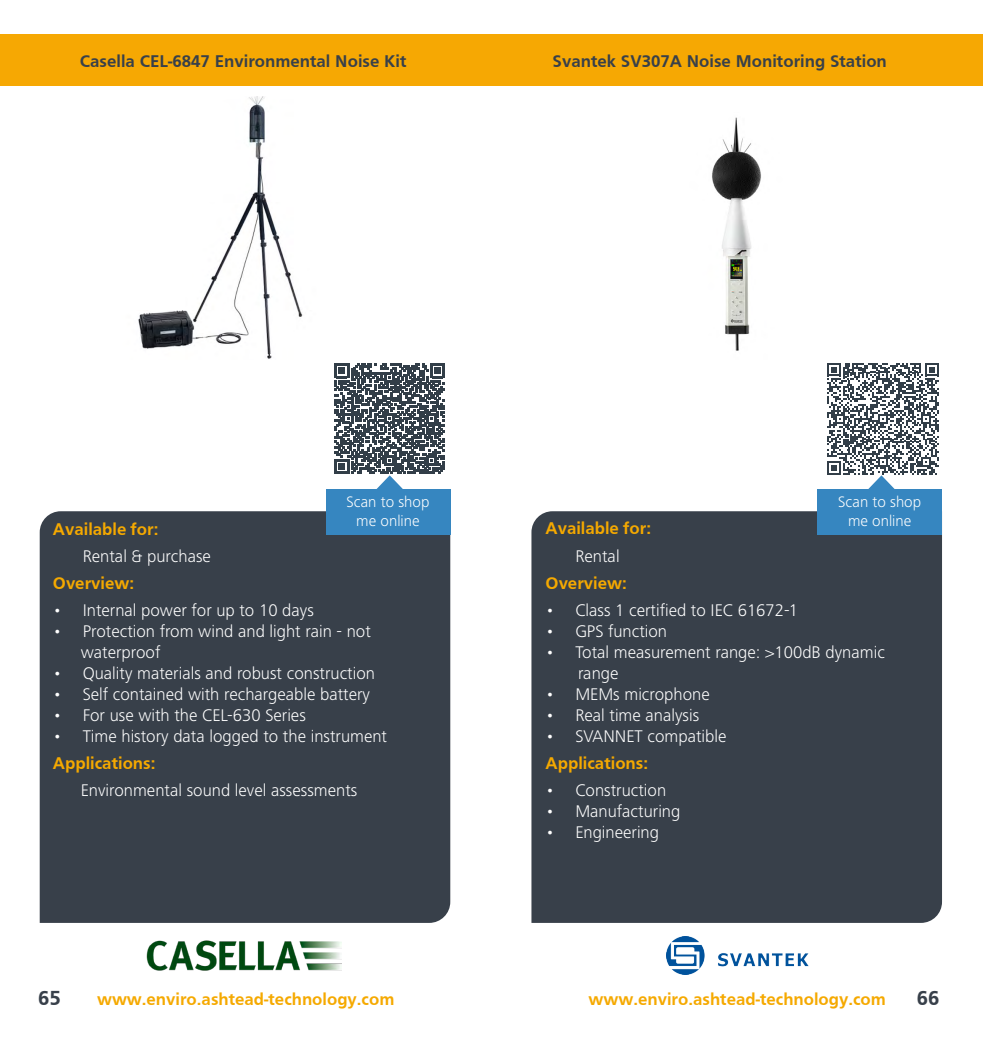
<style>
.page{position:relative;width:983px;height:1042px;background:#fff}
.page>*{position:absolute;margin:0;border:0;box-sizing:border-box;transform-origin:0 0}
.t1{font:700 21px "Frutiger";color:#38404a}
.t2{font:300 17.5px/21px "Frutiger Next LT";color:#fff}
.t3{font:700 17.5px "Frutiger";color:#f5a900}
.t4{font:700 17.5px "Frutiger";color:#38404a}
.t5{font:300 15.75px/18.9px "Frutiger Next LT";color:#fff;text-align:center}
</style>
<div class="page">
<div style="left:0;top:35px;width:982px;height:51px;background:#f6a803"></div>
<div style="left:531px;top:511px;width:410px;height:412px;background:#38404a"></div>
<div style="left:817px;top:489px;width:125px;height:45px;background:#3686c0"></div>
<div style="left:40px;top:511px;width:410px;height:412px;background:#38404a"></div>
<div style="left:325px;top:489px;width:125px;height:45px;background:#3686c0"></div>
<div style="left:47px;top:570px;width:395px;height:205px;background:#38404a"></div>
<hr style="left:45px;top:750px;width:2px;height:25px;background:#38404a">
<hr style="left:442px;top:750px;width:2px;height:25px;background:#38404a">
<hr style="left:45px;top:775px;width:399px;height:2px;background:#38404a">
<hr style="left:45px;top:777px;width:2px;height:29px;background:#38404a">
<hr style="left:442px;top:777px;width:2px;height:29px;background:#38404a">
<hr style="left:45px;top:806px;width:399px;height:2px;background:#38404a">
<hr style="left:45px;top:597px;width:2px;height:151px;background:#38404a">
<hr style="left:442px;top:597px;width:2px;height:151px;background:#38404a">
<hr style="left:45px;top:748px;width:399px;height:2px;background:#38404a">
<hr style="left:45px;top:570px;width:2px;height:26px;background:#38404a">
<hr style="left:442px;top:570px;width:2px;height:26px;background:#38404a">
<hr style="left:45px;top:596px;width:399px;height:1px;background:#38404a">
<hr style="left:45px;top:542px;width:2px;height:27px;background:#38404a">
<hr style="left:442px;top:542px;width:2px;height:27px;background:#38404a">
<hr style="left:45px;top:569px;width:399px;height:1px;background:#38404a">
<img style="left:146px;top:940px;width:195px;height:31px">
<img style="left:138px;top:97px;width:165px;height:262px">
<div style="left:539px;top:570px;width:395px;height:205px;background:#38404a"></div>
<hr style="left:537px;top:750px;width:2px;height:25px;background:#38404a">
<hr style="left:934px;top:750px;width:2px;height:25px;background:#38404a">
<hr style="left:537px;top:775px;width:399px;height:2px;background:#38404a">
<hr style="left:537px;top:777px;width:2px;height:111px;background:#38404a">
<hr style="left:934px;top:777px;width:2px;height:111px;background:#38404a">
<hr style="left:537px;top:888px;width:399px;height:2px;background:#38404a">
<hr style="left:537px;top:597px;width:2px;height:151px;background:#38404a">
<hr style="left:934px;top:597px;width:2px;height:151px;background:#38404a">
<hr style="left:537px;top:748px;width:399px;height:2px;background:#38404a">
<hr style="left:537px;top:570px;width:2px;height:25px;background:#38404a">
<hr style="left:934px;top:570px;width:2px;height:25px;background:#38404a">
<hr style="left:537px;top:595px;width:399px;height:2px;background:#38404a">
<hr style="left:537px;top:542px;width:2px;height:26px;background:#38404a">
<hr style="left:934px;top:542px;width:2px;height:26px;background:#38404a">
<hr style="left:537px;top:568px;width:399px;height:2px;background:#38404a">
<img style="left:712px;top:117px;width:49px;height:234px">
<img style="left:666px;top:937px;width:142px;height:38px">
<svg style="left:827px;top:363px;width:111px;height:126px"></svg>
<svg style="left:334px;top:364px;width:111px;height:125px"></svg>
<p class="t4" style="left:80px;top:51px;width:328px">Casella CEL-6847 Environmental Noise Kit</p>
<p class="t4" style="left:552px;top:51px;width:336px">Svantek SV307A Noise Monitoring Station</p>
<p class="t5" style="left:346px;top:492px;width:84px">Scan to shop me online</p>
<p class="t3" style="left:53px;top:519px;width:107px">Available for:</p>
<p class="t2" style="left:83px;top:546px;width:130px">Rental &amp; purchase</p>
<p class="t3" style="left:53px;top:573px;width:83px">Overview:</p>
<p class="t2" style="left:53px;top:600px;width:262px">• Internal power for up to 10 days</p>
<p class="t2" style="left:81px;top:621px;width:291px;text-indent:-28px">• Protection from wind and light rain - not waterproof</p>
<p class="t2" style="left:53px;top:663px;width:323px">• Quality materials and robust construction</p>
<p class="t2" style="left:53px;top:684px;width:318px">• Self contained with rechargeable battery</p>
<p class="t2" style="left:53px;top:705px;width:254px">• For use with the CEL-630 Series</p>
<p class="t2" style="left:53px;top:726px;width:335px">• Time history data logged to the instrument</p>
<p class="t3" style="left:53px;top:753px;width:104px">Applications:</p>
<p class="t2" style="left:81px;top:780px;width:278px">Environmental sound level assessments</p>
<p class="t5" style="left:838px;top:492px;width:84px">Scan to shop me online</p>
<p class="t3" style="left:545px;top:518px;width:107px">Available for:</p>
<p class="t2" style="left:575px;top:545px;width:46px">Rental</p>
<p class="t3" style="left:545px;top:573px;width:83px">Overview:</p>
<p class="t2" style="left:545px;top:599px;width:254px">• Class 1 certified to IEC 61672-1</p>
<p class="t2" style="left:545px;top:620px;width:123px">• GPS function</p>
<p class="t2" style="left:578px;top:641px;width:308px;text-indent:-32px">• Total measurement range: &gt;100dB dynamic range</p>
<p class="t2" style="left:545px;top:683px;width:166px">• MEMs microphone</p>
<p class="t2" style="left:545px;top:704px;width:155px">• Real time analysis</p>
<p class="t2" style="left:545px;top:725px;width:182px">• SVANNET compatible</p>
<p class="t3" style="left:545px;top:753px;width:104px">Applications:</p>
<p class="t2" style="left:545px;top:780px;width:122px">• Construction</p>
<p class="t2" style="left:545px;top:801px;width:136px">• Manufacturing</p>
<p class="t2" style="left:545px;top:822px;width:115px">• Engineering</p>
<p class="t1" style="left:38px;top:986px;width:24px">65</p>
<p class="t3" style="left:97px;top:989px;width:299px">www.enviro.ashtead-technology.com</p>
<p class="t3" style="left:588px;top:989px;width:299px">www.enviro.ashtead-technology.com</p>
<p class="t1" style="left:916px;top:986px;width:24px">66</p>
</div>
